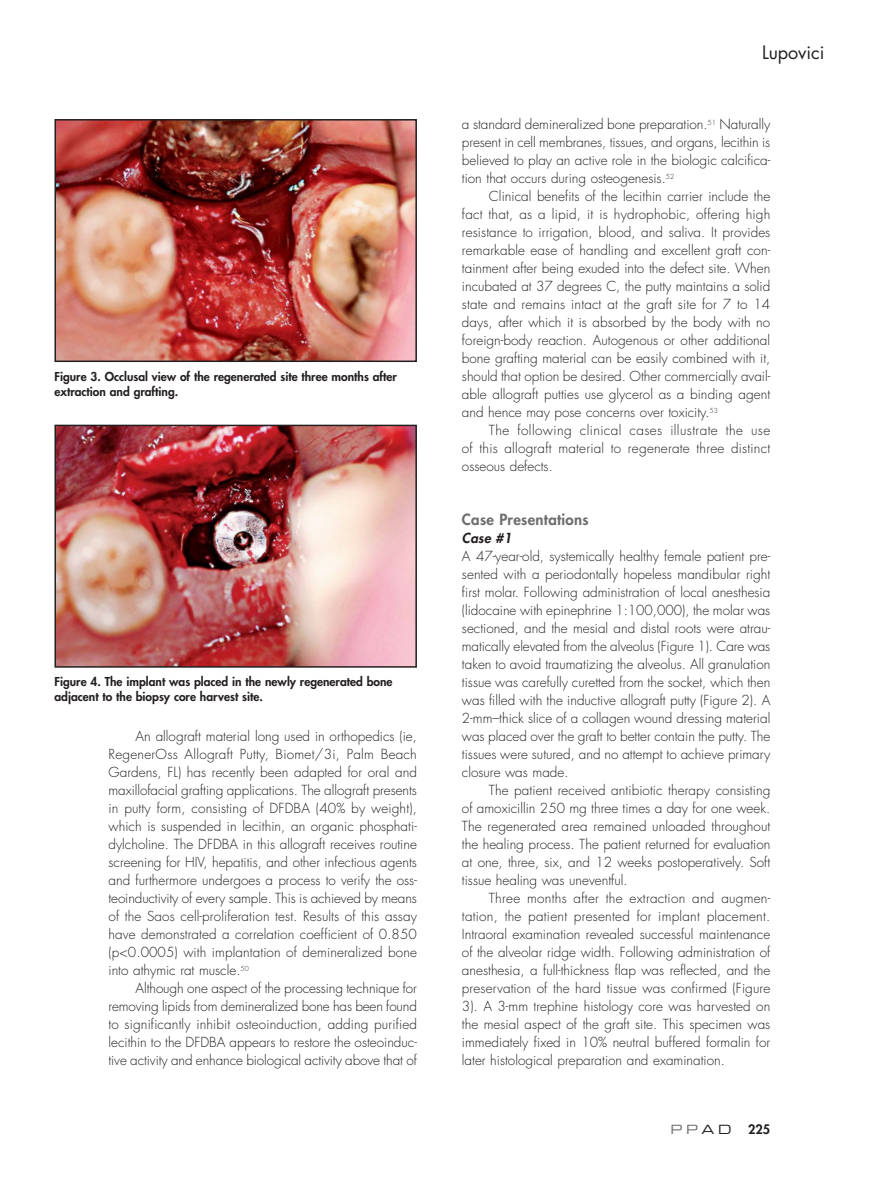
<style>
.page{position:relative;width:877px;height:1177px;background:#fff}
.page>*{position:absolute;margin:0;border:0;box-sizing:border-box;transform-origin:0 0}
.t1{font:18px "Futura";letter-spacing:-.005em;color:#231f20}
.t2{font:800 15px "Futura";letter-spacing:.02em;color:#6d6e70}
.t3{font:300 13.5px/18px "Futura";color:#231f20;text-align:justify}
.t4{font:italic 800 13.5px "Futura";color:#231f20}
.t5{font:12.75px "Eurostile Extended Two";color:#6d6e70}
.t6{font:800 12.75px "Futura";color:#231f20}
.t7{font:800 12px/15px "Futura";color:#231f20}
.s1{color:#231f20}
</style>
<div class="page">
<img style="left:57px;top:122px;width:357px;height:237px">
<div style="left:54px;top:119px;width:363px;height:243px;border:2px solid #231f20"></div>
<img style="left:57px;top:428px;width:357px;height:237px">
<div style="left:54px;top:425px;width:363px;height:243px;border:2px solid #231f20"></div>
<p class="t7" style="left:54px;top:370px;width:344px">Figure 3. Occlusal view of the regenerated site three months after extraction and grafting.</p>
<p class="t7" style="left:54px;top:675px;width:339px">Figure 4. The implant was placed in the newly regenerated bone adjacent to the biopsy core harvest site.</p>
<p class="t3" style="left:108px;top:728px;width:310px;text-indent:27px">An allograft material long used in orthopedics (ie, RegenerOss Allograft Putty, Biomet/3i, Palm Beach Gardens, FL) has recently been adapted for oral and maxillofacial grafting applications. The allograft presents in putty form, consisting of DFDBA (40% by weight), which is suspended in lecithin, an organic phosphati&shy;dylcholine. The DFDBA in this allograft receives routine screening for HIV, hepatitis, and other infectious agents and furthermore undergoes a process to verify the oss&shy;teoinductivity of every sample. This is achieved by means of the Saos cell-proliferation test. Results of this assay have demonstrated a correlation coefficient of 0.850 (p&lt;0.0005) with implantation of demineralized bone into athymic rat muscle.<sup>50</sup></p>
<p class="t3" style="left:108px;top:980px;width:310px;text-indent:27px">Although one aspect of the processing technique for removing lipids from demineralized bone has been found to significantly inhibit osteoinduction, adding purified lecithin to the DFDBA appears to restore the osteoinduc&shy;tive activity and enhance biological activity above that of</p>
<h1 class="t1" style="left:762px;top:44px;width:64px">Lupovici</h1>
<p class="t3" style="left:462px;top:116px;width:310px">a standard demineralized bone preparation.<sup>51</sup> Naturally present in cell membranes, tissues, and organs, lecithin is believed to play an active role in the biologic calcifica&shy;tion that occurs during osteogenesis.<sup>52</sup></p>
<p class="t3" style="left:462px;top:188px;width:310px;text-indent:27px">Clinical benefits of the lecithin carrier include the fact that, as a lipid, it is hydrophobic, offering high resistance to irrigation, blood, and saliva. It provides remarkable ease of handling and excellent graft con&shy;tainment after being exuded into the defect site. When incubated at 37 degrees C, the putty maintains a solid state and remains intact at the graft site for 7 to 14 days, after which it is absorbed by the body with no foreign-body reaction. Autogenous or other additional bone grafting material can be easily combined with it, should that option be desired. Other commercially avail&shy;able allograft putties use glycerol as a binding agent and hence may pose concerns over toxicity.<sup>53</sup></p>
<p class="t3" style="left:462px;top:422px;width:310px;text-indent:27px">The following clinical cases illustrate the use of this allograft material to regenerate three distinct osseous defects.</p>
<p class="t2" style="left:462px;top:512px;width:128px">Case Presentations</p>
<p class="t4" style="left:462px;top:532px;width:51px">Case #1</p>
<p class="t3" style="left:462px;top:548px;width:310px">A 47-year-old, systemically healthy female patient pre&shy;sented with a periodontally hopeless mandibular right first molar. Following administration of local anesthesia (lidocaine with epinephrine 1:100,000), the molar was sectioned, and the mesial and distal roots were atrau&shy;matically elevated from the alveolus (Figure 1). Care was taken to avoid traumatizing the alveolus. All granulation tissue was carefully curetted from the socket, which then was filled with the inductive allograft putty (Figure 2). A 2-mm–thick slice of a collagen wound dressing material was placed over the graft to better contain the putty. The tissues were sutured, and no attempt to achieve primary closure was made.</p>
<p class="t3" style="left:462px;top:782px;width:310px;text-indent:27px">The patient received antibiotic therapy consisting of amoxicillin 250 mg three times a day for one week.<br>The regenerated area remained unloaded throughout the healing process. The patient returned for evaluation at one, three, six, and 12 weeks postoperatively. Soft tissue healing was uneventful.</p>
<p class="t3" style="left:462px;top:890px;width:310px;text-indent:27px">Three months after the extraction and augmen&shy;tation, the patient presented for implant placement.<br>Intraoral examination revealed successful maintenance of the alveolar ridge width. Following administration of anesthesia, a full-thickness flap was reflected, and the preservation of the hard tissue was confirmed (Figure 3). A 3-mm trephine histology core was harvested on the mesial aspect of the graft site. This specimen was immediately fixed in 10% neutral buffered formalin for later histological preparation and examination.</p>
<p class="t5" style="left:670px;top:1125px;width:63px">PP<span class="s1">AD</span></p>
<p class="t6" style="left:748px;top:1123px;width:24px">225</p>
</div>
